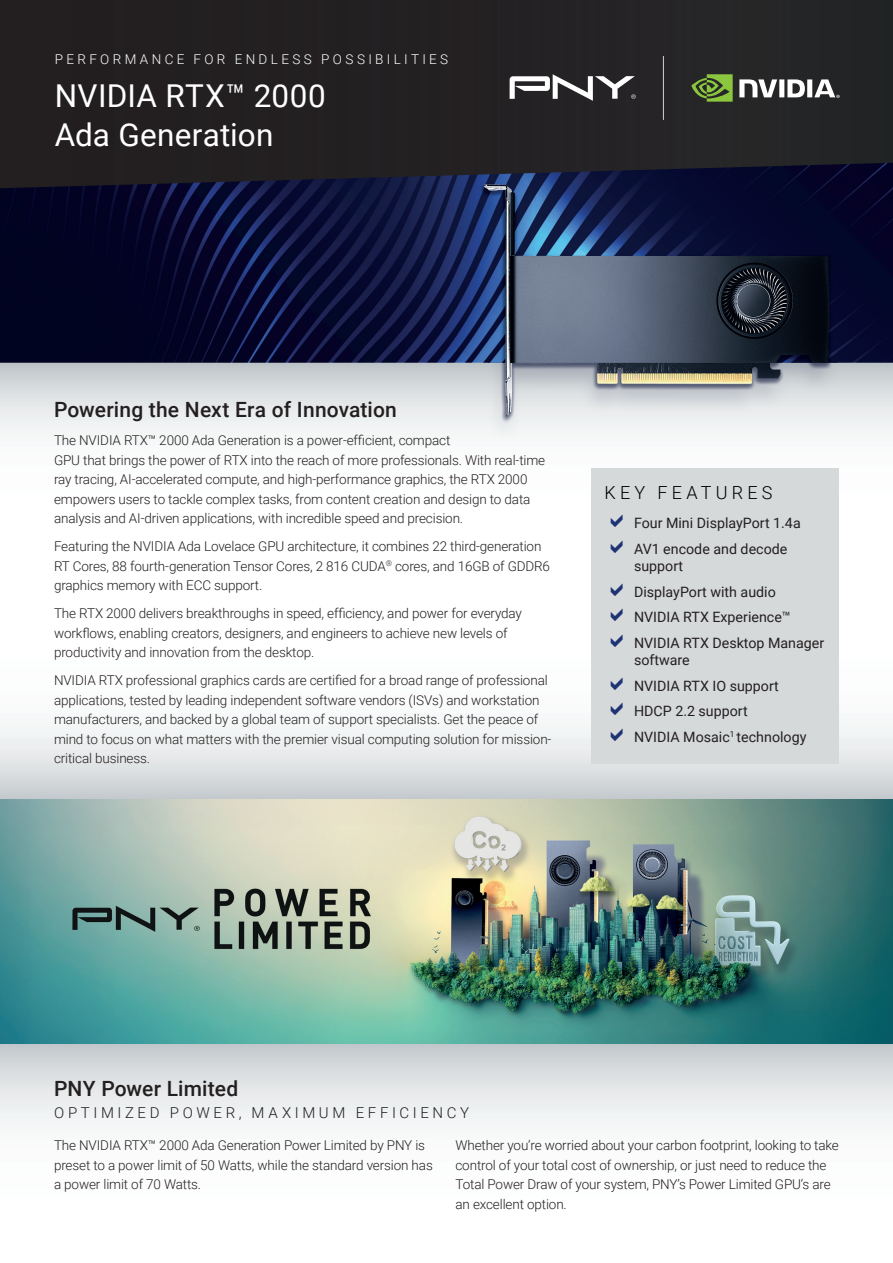
<style>
.page{position:relative;width:893px;height:1263px;background:#fff}
.page>*{position:absolute;margin:0;border:0;box-sizing:border-box;transform-origin:0 0}
.TITRE_FICHE{font:31.5px/39px "Roboto";letter-spacing:.005em;color:#fff}
.Titre_paragraphe{font:500 21px "Roboto";letter-spacing:.01em;color:#231f20}
.t1{font:300 18px "Roboto";letter-spacing:.235em;color:#000}
.sous-titre_texte{font:300 15px "Roboto";letter-spacing:.24em;color:#231f20}
.t2{font:14.25px/17.1px "Roboto";color:#231f20}
.texte-paragraphe{font:300 13.5px/19.5px "Roboto";letter-spacing:-.01em;color:#231f20}
.SOUS-TITRE-FICHE{font:300 13.5px "Roboto";letter-spacing:.245em;color:#fff}
</style>
<div class="page">
<svg style="left:0;top:726px;width:893px;height:74px;background:#dde0e2"></svg>
<svg style="left:0;top:1043px;width:893px;height:82px"></svg>
<img style="left:0;top:189px;width:893px;height:248px">
<svg style="left:0;top:0;width:893px;height:189px;background:#212024"></svg>
<svg style="left:739px;top:79px;width:38px;height:18px"></svg>
<div style="left:807px;top:79px;width:5px;height:18px;background:#fff"></div>
<div style="left:779px;top:79px;width:5px;height:18px;background:#fff"></div>
<svg style="left:787px;top:79px;width:18px;height:18px"></svg>
<svg style="left:814px;top:79px;width:26px;height:19px"></svg>
<svg style="left:691px;top:74px;width:42px;height:28px"></svg>
<svg style="left:510px;top:74px;width:126px;height:27px"></svg>
<hr style="left:663px;top:56px;width:1px;height:64px;background:#d1d2d4">
<img style="left:0;top:800px;width:893px;height:243px">
<div style="left:591px;top:468px;width:248px;height:295px;background:#d6d9da"></div>
<p class="SOUS-TITRE-FICHE" style="left:55px;top:50px;width:395px">PERFORMANCE FOR ENDLESS POSSIBILITIES</p>
<p class="TITRE_FICHE" style="left:55px;top:75px;width:273px">NVIDIA RTX™ 2000<br>Ada Generation</p>
<p class="Titre_paragraphe" style="left:54px;top:395px;width:344px">Powering the Next Era of Innovation</p>
<p class="texte-paragraphe" style="left:54px;top:430px;width:493px">The NVIDIA RTX™ 2000 Ada Generation is a power-efficient, compact<br>GPU that brings the power of RTX into the reach of more professionals. With real-time ray tracing, AI-accelerated compute, and high-performance graphics, the RTX 2000 empowers users to tackle complex tasks, from content creation and design to data analysis and AI-driven applications, with incredible speed and precision.</p>
<p class="texte-paragraphe" style="left:54px;top:536px;width:498px">Featuring the NVIDIA Ada Lovelace GPU architecture, it combines 22 third-generation<br>RT Cores, 88 fourth-generation Tensor Cores, 2 816 CUDA<sup>®</sup> cores, and 16GB of GDDR6 graphics memory with ECC support.</p>
<p class="texte-paragraphe" style="left:54px;top:603px;width:470px">The RTX 2000 delivers breakthroughs in speed, efficiency, and power for everyday workflows, enabling creators, designers, and engineers to achieve new levels of productivity and innovation from the desktop.</p>
<p class="texte-paragraphe" style="left:54px;top:670px;width:499px">NVIDIA RTX professional graphics cards are certified for a broad range of professional applications, tested by leading independent software vendors (ISVs) and workstation manufacturers, and backed by a global team of support specialists. Get the peace of mind to focus on what matters with the premier visual computing solution for mission&shy;critical business.</p>
<h4 class="t1" style="left:605px;top:480px;width:170px">KEY FEATURES</h4>
<p class="t2" style="left:634px;top:514px;width:168px">Four Mini DisplayPort 1.4a</p>
<p class="t2" style="left:634px;top:540px;width:155px">AV1 encode and decode support</p>
<p class="t2" style="left:634px;top:583px;width:143px">DisplayPort with audio</p>
<p class="t2" style="left:634px;top:608px;width:158px">NVIDIA RTX Experience™</p>
<p class="t2" style="left:634px;top:634px;width:192px">NVIDIA RTX Desktop Manager software</p>
<p class="t2" style="left:634px;top:676px;width:146px">NVIDIA RTX IO support</p>
<p class="t2" style="left:634px;top:702px;width:115px">HDCP 2.2 support</p>
<p class="t2" style="left:634px;top:728px;width:174px">NVIDIA Mosaic<sup>1</sup> technology</p>
<p class="Titre_paragraphe" style="left:54px;top:1073px;width:186px">PNY Power Limited</p>
<p class="sous-titre_texte" style="left:54px;top:1102px;width:416px">OPTIMIZED POWER, MAXIMUM EFFICIENCY</p>
<p class="texte-paragraphe" style="left:54px;top:1135px;width:380px">The NVIDIA RTX™ 2000 Ada Generation Power Limited by PNY is preset to a power limit of 50 Watts, while the standard version has a power limit of 70 Watts.</p>
<p class="texte-paragraphe" style="left:455px;top:1135px;width:385px">Whether you’re worried about your carbon footprint, looking to take control of your total cost of ownership, or just need to reduce the Total Power Draw of your system, PNY’s Power Limited GPU’s are an excellent option.</p>
</div>
